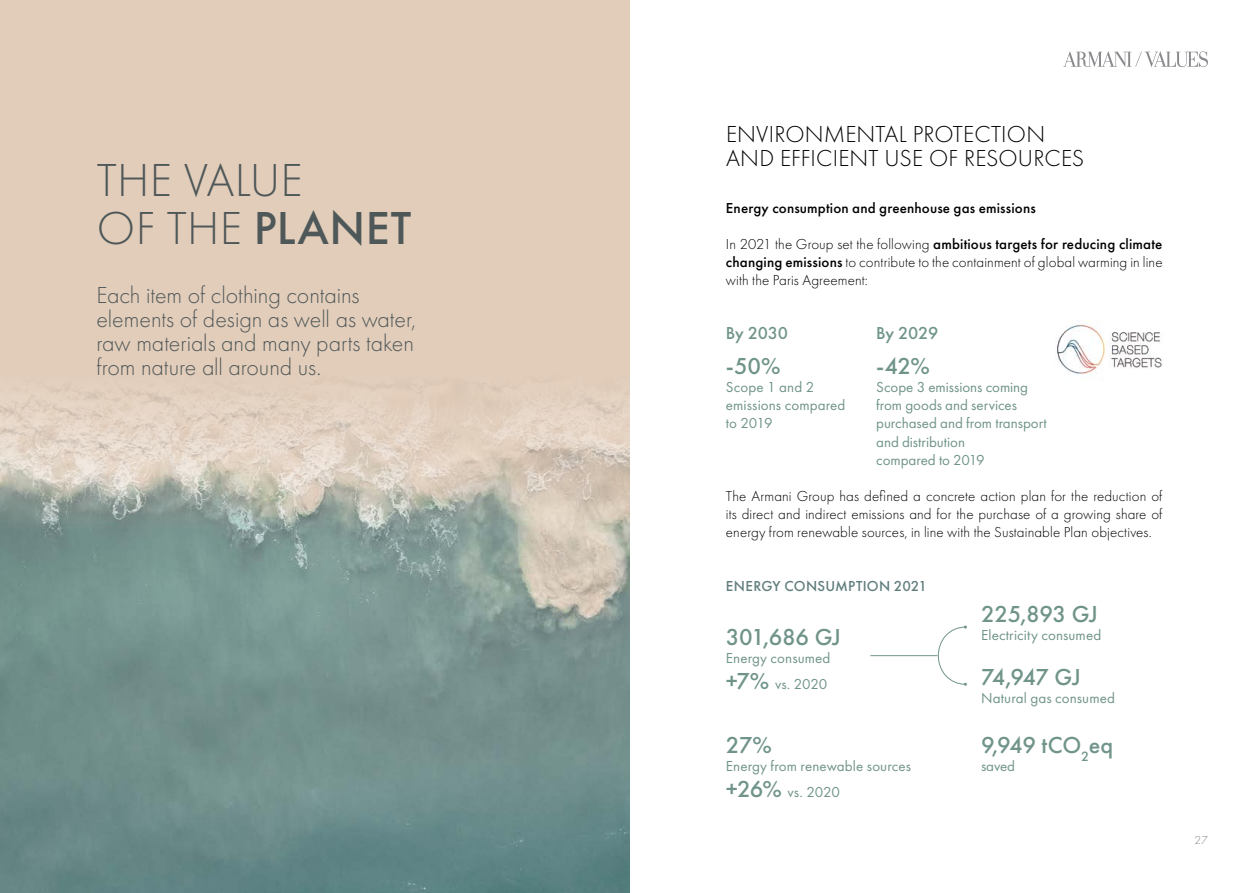
<style>
.page{position:relative;width:1259px;height:893px;background:#fff}
.page>*{position:absolute;margin:0;border:0;box-sizing:border-box;transform-origin:0 0}
.t1{font:300 48px/48px "Futura PT";letter-spacing:.005em;color:#4f5859}
.t2{font:300 24px/24px "Futura PT";letter-spacing:-.005em;color:#4f5859}
.t3{font:300 24px/24px "Futura PT";letter-spacing:.01em;color:#000}
.t4{font:500 24px "Futura PT";letter-spacing:-.02em;color:#70948a}
.t5{font:500 18px "Futura PT";letter-spacing:-.015em;color:#70948a}
.t6{font:300 15px/18px "Futura PT";letter-spacing:.005em;color:#000;text-align:justify}
.t7{font:15px/18px "Futura PT";color:#70948a}
.t8{font:500 15px "Futura PT";letter-spacing:.01em;color:#000}
.t9{font:500 15px "Futura PT";letter-spacing:.015em;color:#617e7d}
.t10{font:300 12px "Futura PT";color:#898a8d}
.s1{font-weight:500}
.s2{font-weight:500;font-size:24px}
</style>
<div class="page">
<img style="left:0;top:609px;width:629px;height:284px">
<svg style="left:0;top:0;width:629px;height:609px;background:#d2c5b5"></svg>
<img style="left:1056px;top:324px;width:106px;height:55px">
<hr style="left:870px;top:655px;width:67px;height:1px;background:#70948a">
<svg style="left:937px;top:626px;width:30px;height:60px"></svg>
<svg style="left:1063px;top:51px;width:145px;height:16px"></svg>
<h1 class="t1" style="left:97px;top:156px;width:316px">THE VALUE<br>OF THE <span class="s1">PLANET</span></h1>
<h2 class="t2" style="left:96px;top:283px;width:321px">Each item of clothing contains elements of design as well as water, raw materials and many parts taken from nature all around us.</h2>
<h2 class="t3" style="left:726px;top:122px;width:360px">ENVIRONMENTAL PROTECTION<br>AND EFFICIENT USE OF RESOURCES</h2>
<p class="t8" style="left:726px;top:199px;width:311px">Energy consumption and greenhouse gas emissions</p>
<p class="t6" style="left:726px;top:235px;width:438px">In 2021 the Group set the following <span class="s1">ambitious targets for reducing climate changing emissions</span> to contribute to the containment of global warming in line with the Paris Agreement:</p>
<p class="t5" style="left:726px;top:322px;width:64px">By 2030</p>
<p class="t5" style="left:876px;top:322px;width:64px">By 2029</p>
<h2 class="t4" style="left:876px;top:352px;width:55px">-42%</h2>
<p class="t7" style="left:876px;top:378px;width:172px">Scope 3 emissions coming from goods and services purchased and from transport and distribution<br>compared to 2019</p>
<h2 class="t4" style="left:726px;top:352px;width:56px">-50%</h2>
<p class="t7" style="left:726px;top:378px;width:121px">Scope 1 and 2 emissions compared to 2019</p>
<p class="t6" style="left:726px;top:487px;width:438px">The Armani Group has defined a concrete action plan for the reduction of its direct and indirect emissions and for the purchase of a growing share of energy from renewable sources, in line with the Sustainable Plan objectives.</p>
<p class="t9" style="left:726px;top:577px;width:202px">ENERGY CONSUMPTION 2021</p>
<h2 class="t4" style="left:726px;top:623px;width:116px">301,686 GJ</h2>
<p class="t7" style="left:726px;top:646px;width:106px;line-height:25.3px">Energy consumed <span class="s2">+7%</span> vs. 2020</p>
<h2 class="t4" style="left:726px;top:731px;width:47px">27%</h2>
<p class="t7" style="left:726px;top:754px;width:187px;line-height:25.3px">Energy from renewable sources <span class="s2">+26%</span> vs. 2020</p>
<h2 class="t4" style="left:981px;top:600px;width:118px">225,893 GJ</h2>
<p class="t7" style="left:981px;top:626px;width:122px">Electricity consumed</p>
<h2 class="t4" style="left:981px;top:663px;width:101px">74,947 GJ</h2>
<p class="t7" style="left:981px;top:689px;width:135px">Natural gas consumed</p>
<h2 class="t4" style="left:981px;top:731px;width:133px">9,949 tCO<sub>2</sub>eq</h2>
<p class="t7" style="left:981px;top:757px;width:35px">saved</p>
<p class="t10" style="left:1194px;top:833px;width:15px">27</p>
</div>
